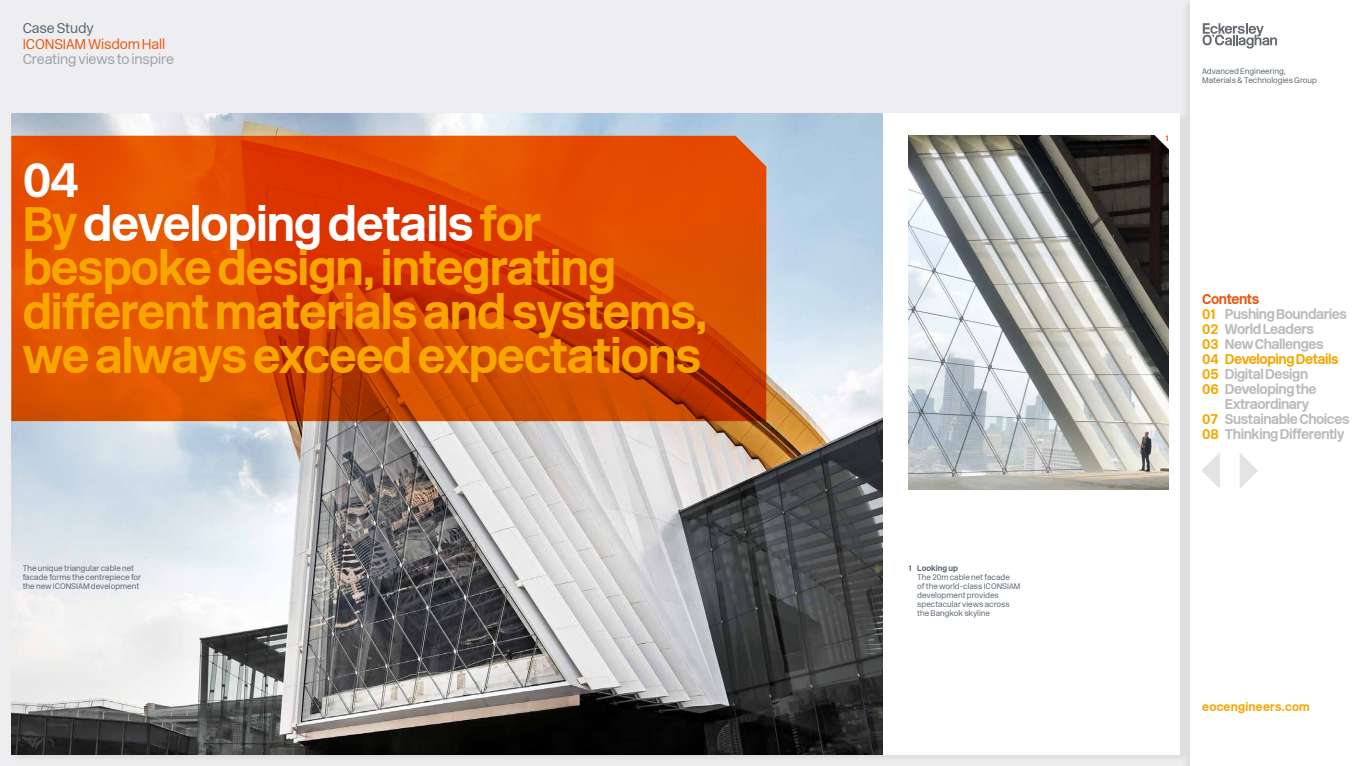
<style>
.page{position:relative;width:1361px;height:766px;background:#fff}
.page>*{position:absolute;margin:0;border:0;box-sizing:border-box;transform-origin:0 0}
.t1{font:700 48px/44px "New Rail Alphabet";letter-spacing:-.02em;color:#f7a600}
.t2{font:700 14px "New Rail Alphabet";letter-spacing:-.03em;color:#bcbabc}
.t3{font:300 14px "New Rail Alphabet";letter-spacing:-.01em;color:#9b9fa9}
.t4{font:700 14px "New Rail Alphabet";letter-spacing:-.03em;color:#f7a600}
.t5{font:300 14px "New Rail Alphabet";letter-spacing:-.01em;color:#ea560d}
.t6{font:300 14px "New Rail Alphabet";letter-spacing:-.01em;color:#56626f}
.t7{font:700 14px "New Rail Alphabet";letter-spacing:-.03em;color:#ea560d}
.t8{font:700 12px "New Rail Alphabet";letter-spacing:.02em;color:#f7a600}
.t9{font:300 8px/9px "New Rail Alphabet";color:#56626f}
.t10{font:700 8px "New Rail Alphabet";color:#56626f}
.t11{font:700 8px "New Rail Alphabet";color:#ea560d}
.s1{color:#fff}
.s2{color:#f7a600}
</style>
<div class="page">
<div style="left:0;top:0;width:1191px;height:765px;background:#eeedef"></div>
<div style="left:10px;top:110px;width:1180px;height:653px;background:#000;opacity:.08"></div>
<div style="left:11px;top:113px;width:1168px;height:641px;background:#fff"></div>
<img style="left:11px;top:113px;width:872px;height:641px">
<img style="left:909px;top:136px;width:259px;height:353px">
<svg style="left:1154px;top:135px;width:15px;height:15px"></svg>
<svg style="left:11px;top:136px;width:755px;height:285px;background:#d94701"></svg>
<div style="left:1181px;top:0;width:180px;height:765px;background:#000;opacity:.08"></div>
<div style="left:1191px;top:0;width:170px;height:765px;background:#fff"></div>
<svg style="left:1240px;top:453px;width:18px;height:35px"></svg>
<svg style="left:1202px;top:453px;width:18px;height:36px"></svg>
<svg style="left:1202px;top:23px;width:75px;height:26px"></svg>
<h2 class="t6" style="left:23px;top:19px;width:73px">Case Study</h2>
<h2 class="t5" style="left:23px;top:34px;width:144px">ICONSIAM Wisdom Hall</h2>
<h2 class="t3" style="left:23px;top:50px;width:153px">Creating views to inspire</h2>
<h1 class="t1" style="left:23px;top:158px;width:686px"><span class="s1">04<br></span>By <span class="s1">developing details</span> for bespoke design, integrating differentmaterialsandsystems, we always exceed expectations</h1>
<p class="t9" style="left:23px;top:563px;width:120px">The unique triangular cable net facade forms the centrepiece for the new ICONSIAM development</p>
<p class="t10" style="left:909px;top:563px;width:51px">1 Looking up</p>
<p class="t9" style="left:917px;top:572px;width:105px">The 20m cable net facade<br>of the world-class ICONSIAM development provides spectacular views across the Bangkok skyline</p>
<p class="t11" style="left:1166px;top:133px;width:4px">1</p>
<p class="t9" style="left:1202px;top:66px;width:116px">Advanced Engineering,<br>Materials &amp; Technologies Group</p>
<h2 class="t7" style="left:1202px;top:290px;width:59px">Contents</h2>
<h2 class="t2" style="left:1202px;top:305px;width:146px"><span class="s2">01</span> Pushing Boundaries</h2>
<h2 class="t2" style="left:1202px;top:320px;width:113px"><span class="s2">02</span> World Leaders</h2>
<h2 class="t2" style="left:1202px;top:335px;width:123px"><span class="s2">03</span> New Challenges</h2>
<h2 class="t4" style="left:1202px;top:350px;width:138px">04 Developing Details</h2>
<h2 class="t2" style="left:1202px;top:365px;width:108px"><span class="s2">05</span> Digital Design</h2>
<h2 class="t2" style="left:1202px;top:380px;width:116px"><span class="s2">06</span> Developing the</h2>
<h2 class="t2" style="left:1225px;top:395px;width:86px">Extraordinary</h2>
<h2 class="t2" style="left:1202px;top:410px;width:149px"><span class="s2">07</span> Sustainable Choices</h2>
<h2 class="t2" style="left:1202px;top:425px;width:144px"><span class="s2">08</span> ThinkingDifferently</h2>
<h3 class="t8" style="left:1202px;top:699px;width:109px">eocengineers.com</h3>
</div>
